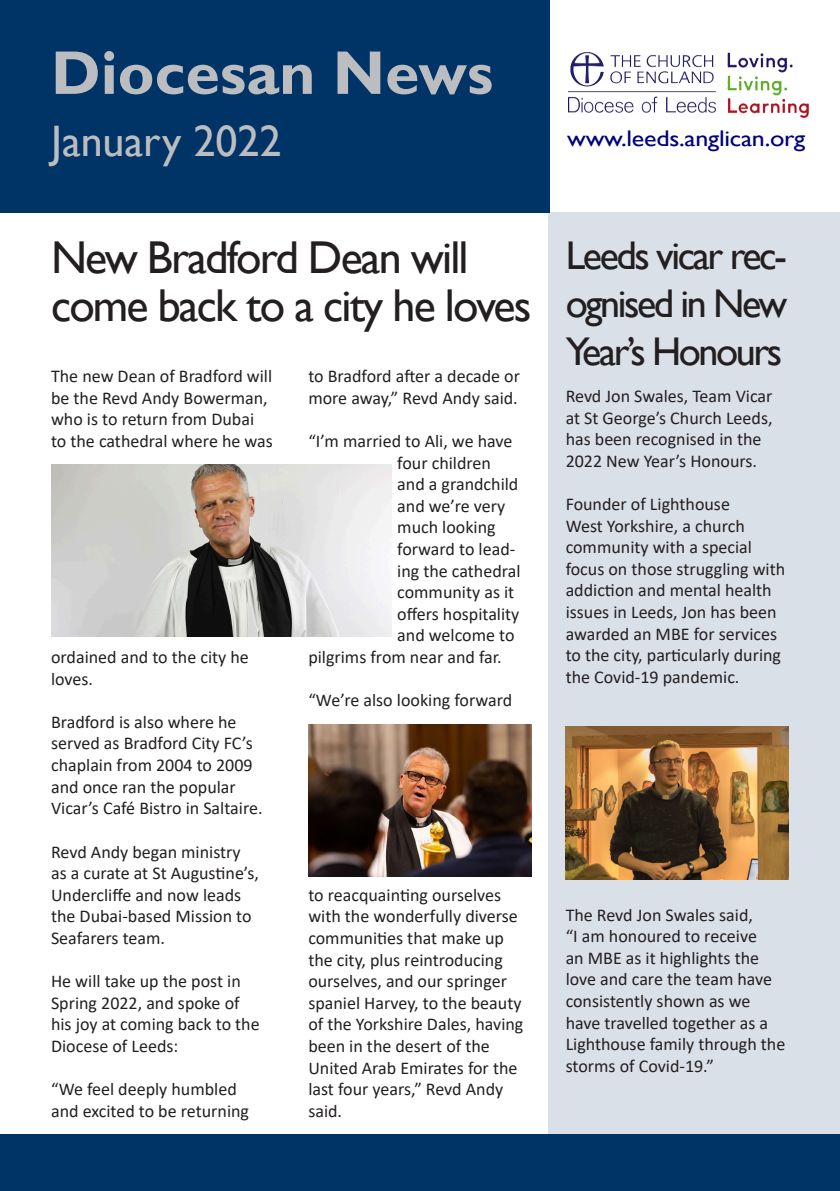
<style>
.page{position:relative;width:840px;height:1191px;background:#fff}
.page>*{position:absolute;margin:0;border:0;box-sizing:border-box;transform-origin:0 0}
.t1{font:700 62px "Gill Sans";color:#bcbdc0}
.HeadingTog1{font:46px/48px "Gill Sans";letter-spacing:-.04em;color:#231f20}
.t2{font:44px "Gill Sans";color:#bcbdc0}
.HeadingTog1-2{font:40px/48px "Gill Sans";letter-spacing:-.06em;color:#231f20;text-align:justify}
.t3{font:22.6px "Gill Sans";letter-spacing:-.01em;color:#000080;scale:1.15 1}
.t4{font:18px/21.6px "Calibri";color:#231f20}
</style>
<div class="page">
<div style="left:548px;top:212px;width:291px;height:947px;background:#d9e0e8"></div>
<div style="left:0;top:0;width:549px;height:212px;background:#036"></div>
<div style="left:0;top:1134px;width:839px;height:57px;background:#036"></div>
<img style="left:568px;top:52px;width:241px;height:66px">
<img style="left:565px;top:727px;width:223px;height:152px">
<img style="left:51px;top:464px;width:340px;height:172px">
<img style="left:308px;top:724px;width:223px;height:153px">
<p class="t1" style="left:51px;top:36px;width:443px">Diocesan News</p>
<p class="t2" style="left:51px;top:115px;width:232px">January 2022</p>
<p class="HeadingTog1" style="left:51px;top:234px;width:481px">New Bradford Dean will come back to a city he loves</p>
<p class="t4" style="left:51px;top:365px;width:223px">The new Dean of Bradford will be the Revd Andy Bowerman, who is to return from Dubai to the cathedral where he was</p>
<p class="t4" style="left:51px;top:646px;width:199px">ordained and to the city he loves.</p>
<p class="t4" style="left:51px;top:710px;width:213px">Bradford is also where he served as Bradford City FC’s chaplain from 2004 to 2009 and once ran the popular<br>Vicar’s Café Bistro in Saltaire.</p>
<p class="t4" style="left:51px;top:840px;width:209px">Revd Andy began ministry as a curate at St Augustine’s,<br>Undercliffe and now leads the Dubai-based Mission to<br>Seafarers team.</p>
<p class="t4" style="left:51px;top:970px;width:210px">He will take up the post in<br>Spring 2022, and spoke of his joy at coming back to the<br>Diocese of Leeds:</p>
<p class="t4" style="left:51px;top:1078px;width:199px">“We feel deeply humbled and excited to be returning</p>
<p class="t4" style="left:308px;top:365px;width:213px">to Bradford after a decade or more away,” Revd Andy said.</p>
<p class="t4" style="left:308px;top:430px;width:205px">“I’m married to Ali, we have</p>
<p class="t4" style="left:397px;top:451px;width:95px">four children</p>
<p class="t4" style="left:397px;top:473px;width:122px">and a grandchild</p>
<p class="t4" style="left:397px;top:494px;width:109px">and we’re very</p>
<p class="t4" style="left:397px;top:516px;width:100px">much looking</p>
<p class="t4" style="left:397px;top:538px;width:119px">forward to lead-</p>
<p class="t4" style="left:397px;top:559px;width:125px">ing the cathedral</p>
<p class="t4" style="left:397px;top:581px;width:118px">community as it</p>
<p class="t4" style="left:397px;top:602px;width:124px">offers hospitality</p>
<p class="t4" style="left:397px;top:624px;width:119px">and welcome to</p>
<p class="t4" style="left:308px;top:646px;width:195px">pilgrims from near and far.</p>
<p class="t4" style="left:308px;top:689px;width:205px">“We’re also looking forward</p>
<p class="t4" style="left:308px;top:883px;width:216px">to reacquainting ourselves with the wonderfully diverse communities that make up the city, plus reintroducing ourselves, and our springer spaniel Harvey, to the beauty of the Yorkshire Dales, having been in the desert of the<br>United Arab Emirates for the last four years,” Revd Andy said.</p>
<p class="t3" style="left:567px;top:125px;width:208px">www.leeds.anglican.org</p>
<p class="HeadingTog1-2" style="left:565px;top:232px;width:223px">Leeds vicar rec&shy;ognised in New Year’s Honours</p>
<p class="t4" style="left:565px;top:385px;width:208px">Revd Jon Swales, Team Vicar at St George’s Church Leeds, has been recognised in the<br>2022 New Year’s Honours.</p>
<p class="t4" style="left:565px;top:493px;width:221px">Founder of Lighthouse<br>West Yorkshire, a church community with a special focus on those struggling with addiction and mental health issues in Leeds, Jon has been awarded an MBE for services to the city, particularly during the Covid-19 pandemic.</p>
<p class="t4" style="left:565px;top:903px;width:221px">The Revd Jon Swales said,<br>“I am honoured to receive<br>an MBE as it highlights the love and care the team have consistently shown as we have travelled together as a<br>Lighthouse family through the storms of Covid-19.”</p>
</div>
